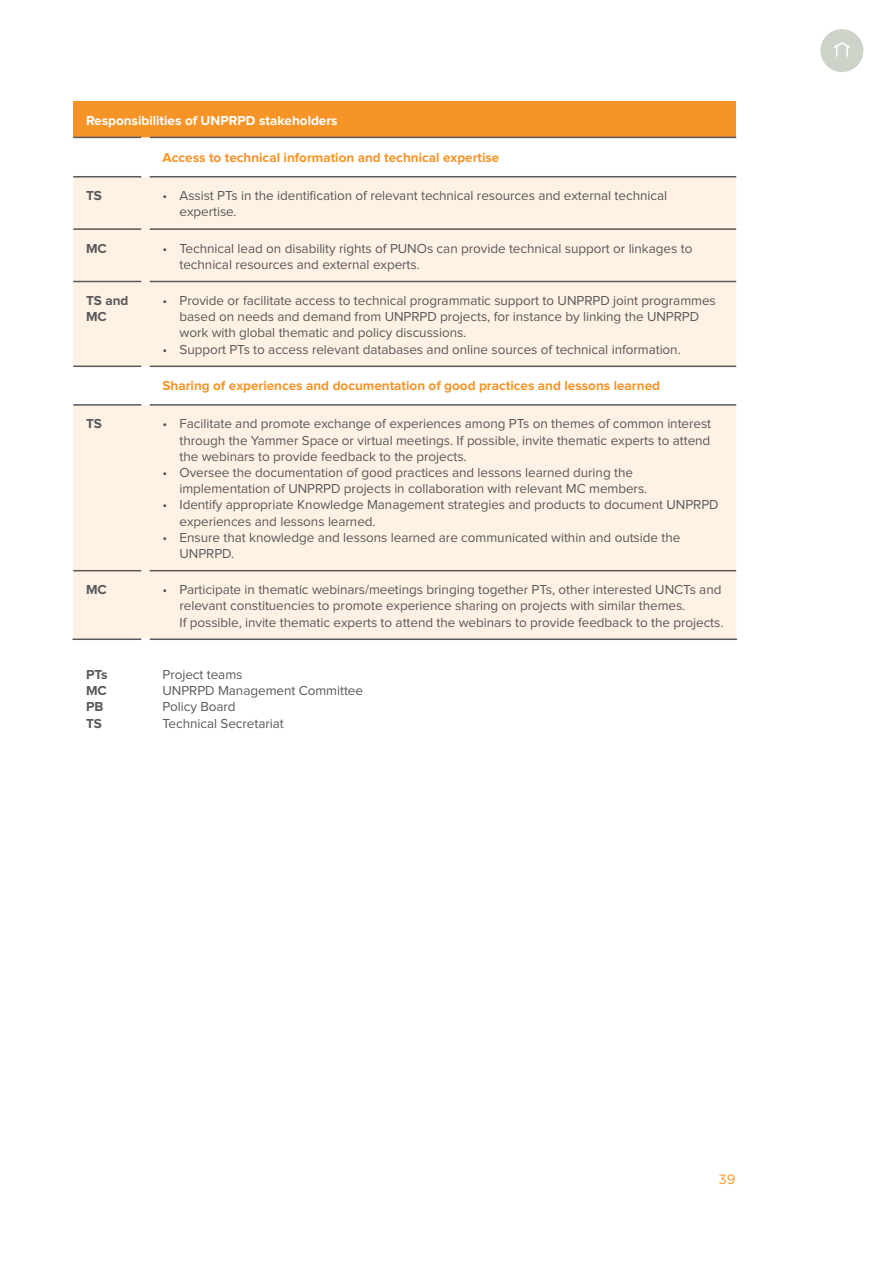
<style>
.page{position:relative;width:893px;height:1263px;background:#fff}
.page>*{position:absolute;margin:0;border:0;box-sizing:border-box;transform-origin:0 0}
.t1{font:13.5px/16.2px "Proxima Nova";letter-spacing:-.005em;color:#58595b}
.t2{font:700 13.5px "Proxima Nova";color:#f79428}
.t3{font:700 13.5px "Proxima Nova";color:#fff}
.t4{font:700 13.5px/16.2px "Proxima Nova";color:#58595b}
.t5{font:13.5px "Gotham";color:#f79428}
</style>
<div class="page">
<div style="left:820px;top:29px;width:43px;height:43px;background:#ccd4c9;border-radius:50%"></div>
<svg style="left:834px;top:42px;width:16px;height:14px"></svg>
<div style="left:73px;top:101px;width:663px;height:36px;background:#f79428"></div>
<svg style="left:73px;top:177px;width:663px;height:461px;background:#fef1e4"></svg>
<hr style="left:73px;top:228px;width:68px;height:2px;background:#58595b">
<hr style="left:150px;top:228px;width:586px;height:2px;background:#58595b">
<hr style="left:73px;top:281px;width:68px;height:1px;background:#58595b">
<hr style="left:150px;top:281px;width:586px;height:1px;background:#58595b">
<hr style="left:73px;top:570px;width:68px;height:1px;background:#58595b">
<hr style="left:150px;top:570px;width:586px;height:1px;background:#58595b">
<hr style="left:72px;top:638px;width:69px;height:2px;background:#58595b">
<hr style="left:150px;top:638px;width:587px;height:2px;background:#58595b">
<hr style="left:73px;top:137px;width:68px;height:1px;background:#58595b">
<hr style="left:73px;top:176px;width:68px;height:1px;background:#58595b">
<hr style="left:73px;top:366px;width:68px;height:1px;background:#58595b">
<hr style="left:73px;top:404px;width:68px;height:2px;background:#58595b">
<hr style="left:150px;top:137px;width:586px;height:1px;background:#58595b">
<hr style="left:150px;top:176px;width:586px;height:1px;background:#58595b">
<hr style="left:150px;top:366px;width:586px;height:1px;background:#58595b">
<hr style="left:150px;top:404px;width:586px;height:2px;background:#58595b">
<p class="t3" style="left:86px;top:114px;width:253px">Responsibilities of UNPRPD stakeholders</p>
<p class="t2" style="left:162px;top:151px;width:338px">Access to technical information and technical expertise</p>
<p class="t4" style="left:86px;top:188px;width:17px">TS</p>
<p class="t1" style="left:180px;top:188px;width:489px;text-indent:-17px">• Assist PTs in the identification of relevant technical resources and external technical expertise.</p>
<p class="t4" style="left:86px;top:241px;width:22px">MC</p>
<p class="t1" style="left:180px;top:241px;width:514px;text-indent:-17px">• Technical lead on disability rights of PUNOs can provide technical support or linkages to technical resources and external experts.</p>
<p class="t4" style="left:86px;top:293px;width:44px">TS and<br>MC</p>
<p class="t1" style="left:180px;top:293px;width:538px;text-indent:-17px">• Provide or facilitate access to technical programmatic support to UNPRPD joint programmes based on needs and demand from UNPRPD projects, for instance by linking the UNPRPD work with global thematic and policy discussions.</p>
<p class="t1" style="left:162px;top:341px;width:520px">• Support PTs to access relevant databases and online sources of technical information.</p>
<p class="t2" style="left:162px;top:379px;width:499px">Sharing of experiences and documentation of good practices and lessons learned</p>
<p class="t4" style="left:86px;top:416px;width:17px">TS</p>
<p class="t1" style="left:180px;top:416px;width:533px;text-align:justify;text-indent:-17px">• Facilitate and promote exchange of experiences among PTs on themes of common interest through the Yammer Space or virtual meetings. If possible, invite thematic experts to attend the webinars to provide feedback to the projects.</p>
<p class="t1" style="left:180px;top:465px;width:469px;text-indent:-17px">• Oversee the documentation of good practices and lessons learned during the implementation of UNPRPD projects in collaboration with relevant MC members.</p>
<p class="t1" style="left:180px;top:497px;width:541px;text-indent:-17px">• Identify appropriate Knowledge Management strategies and products to document UNPRPD experiences and lessons learned.</p>
<p class="t1" style="left:180px;top:530px;width:502px;text-indent:-17px">• Ensure that knowledge and lessons learned are communicated within and outside the<br>UNPRPD.</p>
<p class="t4" style="left:86px;top:582px;width:22px">MC</p>
<p class="t1" style="left:180px;top:582px;width:545px;text-indent:-17px">• Participate in thematic webinars/meetings bringing together PTs, other interested UNCTs and relevant constituencies to promote experience sharing on projects with similar themes.<br>If possible, invite thematic experts to attend the webinars to provide feedback to the projects.</p>
<p class="t4" style="left:86px;top:667px;width:23px">PTs</p>
<p class="t1" style="left:162px;top:667px;width:81px">Project teams</p>
<p class="t4" style="left:86px;top:683px;width:22px">MC</p>
<p class="t1" style="left:162px;top:683px;width:202px">UNPRPD Management Committee</p>
<p class="t4" style="left:86px;top:699px;width:19px">PB</p>
<p class="t1" style="left:162px;top:699px;width:75px">Policy Board</p>
<p class="t4" style="left:86px;top:715px;width:17px">TS</p>
<p class="t1" style="left:162px;top:715px;width:123px">Technical Secretariat</p>
<p class="t5" style="left:718px;top:1171px;width:18px">39</p>
</div>
